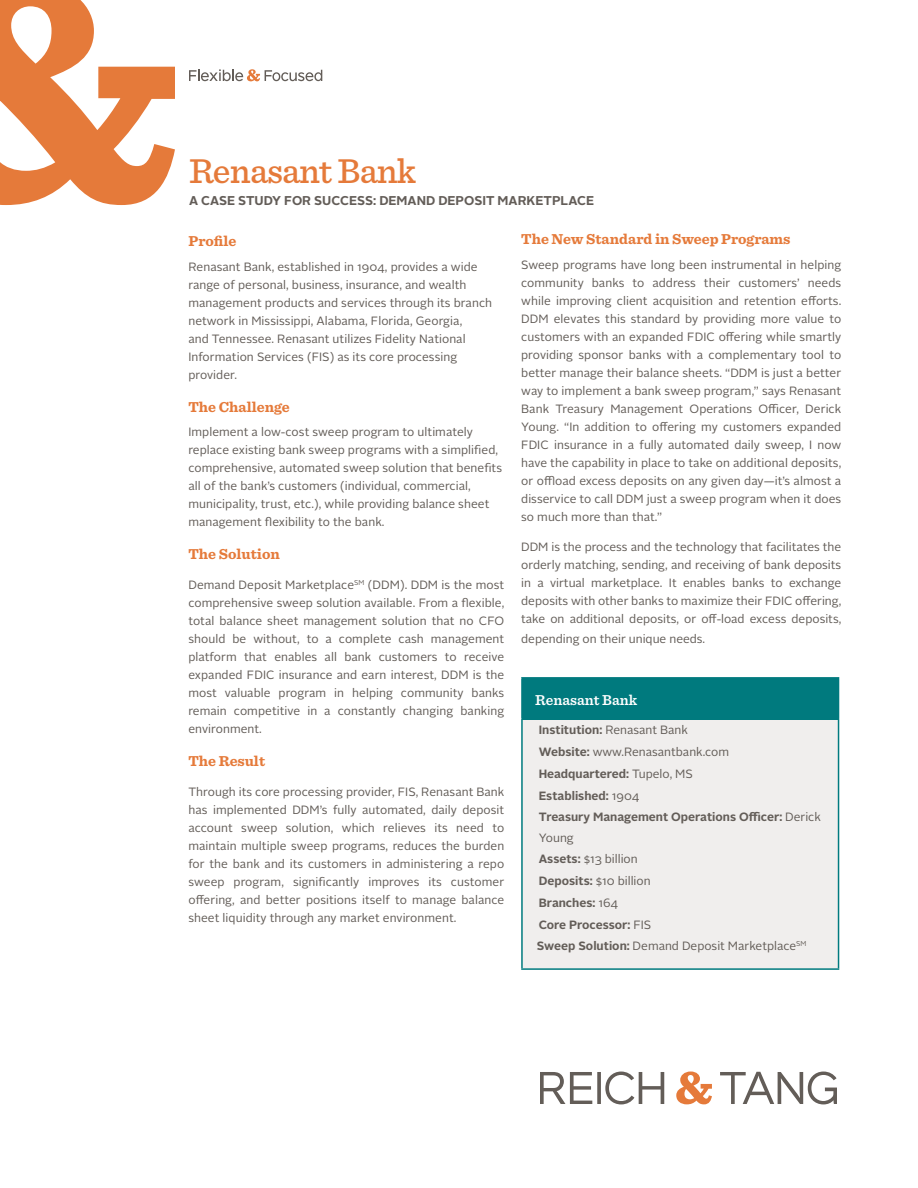
<style>
.page{position:relative;width:918px;height:1188px;background:#fff}
.page>*{position:absolute;margin:0;border:0;box-sizing:border-box;transform-origin:0 0}
.t1{font:500 36px "Sentinel";letter-spacing:-.02em;color:#e57a3a}
.t2{font:700 15px "Sentinel";color:#e57a3a}
.t3{font:600 15px "Sentinel";color:#fff}
.t4{font:700 12.75px "Alright Sans";color:#635d58}
.t5{font:12px/18px "Alright Sans";letter-spacing:.005em;color:#635d58;text-align:justify}
.t6{font:700 12px/21.8px "Alright Sans";color:#635d58}
.s1{font-weight:400}
.s2{font-weight:700}
</style>
<div class="page">
<svg style="left:189px;top:69px;width:133px;height:12px"></svg>
<svg style="left:540px;top:1072px;width:52px;height:32px"></svg>
<svg style="left:597px;top:1072px;width:4px;height:32px"></svg>
<svg style="left:605px;top:1072px;width:59px;height:32px"></svg>
<svg style="left:720px;top:1072px;width:117px;height:32px"></svg>
<svg style="left:676px;top:1072px;width:36px;height:32px"></svg>
<svg style="left:0;top:0;width:175px;height:205px"></svg>
<div style="left:522px;top:678px;width:317px;height:41px;background:#007a7e"></div>
<div style="left:522px;top:719px;width:317px;height:250px;background:#f0eeed"></div>
<hr style="left:521px;top:677px;width:318px;height:2px;background:#007a7e">
<hr style="left:521px;top:679px;width:2px;height:39px;background:#007a7e">
<hr style="left:521px;top:718px;width:318px;height:2px;background:#007a7e">
<hr style="left:521px;top:720px;width:2px;height:248px;background:#007a7e">
<hr style="left:838px;top:720px;width:1px;height:248px;background:#007a7e">
<hr style="left:521px;top:968px;width:318px;height:2px;background:#007a7e">
<h1 class="t1" style="left:189px;top:143px;width:229px">Renasant Bank</h1>
<p class="t4" style="left:189px;top:192px;width:407px">A Case study for success: Demand deposit marketplace</p>
<p class="t2" style="left:188px;top:229px;width:50px">Profile</p>
<p class="t5" style="left:188px;top:258px;width:305px;text-align:left">Renasant Bank, established in 1904, provides a wide range of personal, business, insurance, and wealth management products and services through its branch network in Mississippi, Alabama, Florida, Georgia,<br>and Tennessee. Renasant utilizes Fidelity National Information Services (FIS) as its core processing provider.</p>
<p class="t2" style="left:188px;top:395px;width:103px">The Challenge</p>
<p class="t5" style="left:188px;top:423px;width:315px;text-align:left">Implement a low-cost sweep program to ultimately replace existing bank sweep programs with a simplified, comprehensive, automated sweep solution that benefits all of the bank’s customers (individual, commercial, municipality, trust, etc.), while providing balance sheet management flexibility to the bank.</p>
<p class="t2" style="left:188px;top:542px;width:93px">The Solution</p>
<p class="t5" style="left:188px;top:576px;width:317px">Demand Deposit Marketplace<sup>SM</sup> (DDM). DDM is the most comprehensive sweep solution available. From a flexible, total balance sheet management solution that no CFO should be without, to a complete cash management platform that enables all bank customers to receive expanded FDIC insurance and earn interest, DDM is the most valuable program in helping community banks remain competitive in a constantly changing banking environment.</p>
<p class="t2" style="left:188px;top:749px;width:78px">The Result</p>
<p class="t5" style="left:188px;top:783px;width:317px">Through its core processing provider, FIS, Renasant Bank has implemented DDM’s fully automated, daily deposit account sweep solution, which relieves its need to maintain multiple sweep programs, reduces the burden for the bank and its customers in administering a repo sweep program, significantly improves its customer offering, and better positions itself to manage balance sheet liquidity through any market environment.</p>
<p class="t2" style="left:521px;top:227px;width:271px">The New Standard in Sweep Programs</p>
<p class="t5" style="left:521px;top:256px;width:322px">Sweep programs have long been instrumental in helping community banks to address their customers’ needs while improving client acquisition and retention efforts.<br>DDM elevates this standard by providing more value to customers with an expanded FDIC offering while smartly providing sponsor banks with a complementary tool to better manage their balance sheets. “DDM is just a better way to implement a bank sweep program,” says Renasant Bank Treasury Management Operations Officer, Derick Young. “In addition to offering my customers expanded FDIC insurance in a fully automated daily sweep, I now have the capability in place to take on additional deposits, or offload excess deposits on any given day—it’s almost a disservice to call DDM just a sweep program when it does so much more than that.”</p>
<p class="t5" style="left:521px;top:538px;width:322px">DDM is the process and the technology that facilitates the orderly matching, sending, and receiving of bank deposits in a virtual marketplace. It enables banks to exchange deposits with other banks to maximize their FDIC offering, take on additional deposits, or off-load excess deposits,</p>
<p class="t5" style="left:521px;top:630px;width:186px">depending on their unique needs.</p>
<p class="t3" style="left:535px;top:688px;width:104px">Renasant Bank</p>
<p class="t6" style="left:539px;top:719px;width:284px">Institution: <span class="s1">Renasant Bank<br></span>Website: <span class="s1">www.Renasantbank.com<br></span>Headquartered: <span class="s1">Tupelo, MS<br></span>Established: <span class="s1">1904<br></span>Treasury Management Operations Officer: <span class="s1">Derick</span></p>
<p class="t5" style="left:537px;top:827px;width:271px;line-height:21.8px;text-align:left">Young<br><span class="s2">Assets:</span> $13 billion<br><span class="s2">Deposits:</span> $10 billion<br><span class="s2">Branches:</span> 164<br><span class="s2">Core Processor:</span> FIS<br><span class="s2">Sweep Solution:</span> Demand Deposit Marketplace<sup>SM</sup></p>
</div>
